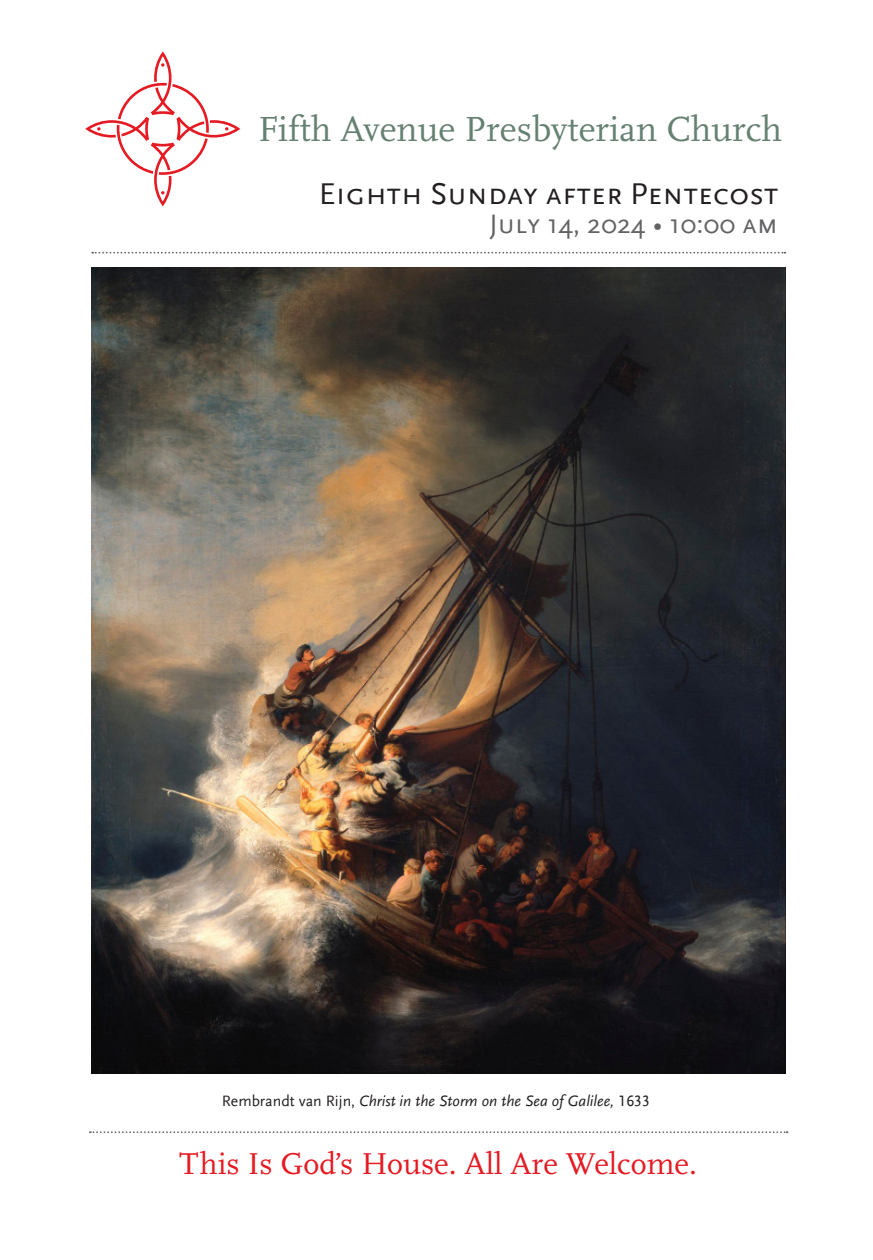
<style>
.page{position:relative;width:873px;height:1260px;background:#fff}
.page>*{position:absolute;margin:0;border:0;box-sizing:border-box;transform-origin:0 0}
.t1{font:36.4px "Scala OT";color:#658172}
.t2{font:31.5px "Scala OT";color:#e51a23}
.t3{font:31.5px "Scala Sans Caps";color:#231f20}
.t4{font:28px "Scala Sans Caps";color:#636366}
.t5{font:italic 15.75px "Scala Sans";color:#231f20}
.s1{font-family:"Scala Sans LF";font-style:normal}
</style>
<div class="page">
<svg style="left:85px;top:51px;width:155px;height:155px"></svg>
<svg style="left:90px;top:1131px;width:697px;height:2px"></svg>
<svg style="left:92px;top:252px;width:693px;height:2px"></svg>
<img style="left:91px;top:268px;width:694px;height:806px">
<p class="t1" style="left:258px;top:109px;width:525px">Fifth Avenue Presbyterian Church</p>
<p class="t3" style="left:319px;top:177px;width:461px">Eighth Sunday after Pentecost</p>
<p class="t4" style="left:489px;top:209px;width:290px">July 14, 2024 • 10:00 am</p>
<p class="t5" style="left:222px;top:1093px;width:430px"><span class="s1">Rembrandt van Rijn,</span> Christ in the Storm on the Sea of Galilee, <span class="s1">1633</span></p>
<p class="t2" style="left:179px;top:1146px;width:519px">This Is God’s House. All Are Welcome.</p>
</div>
